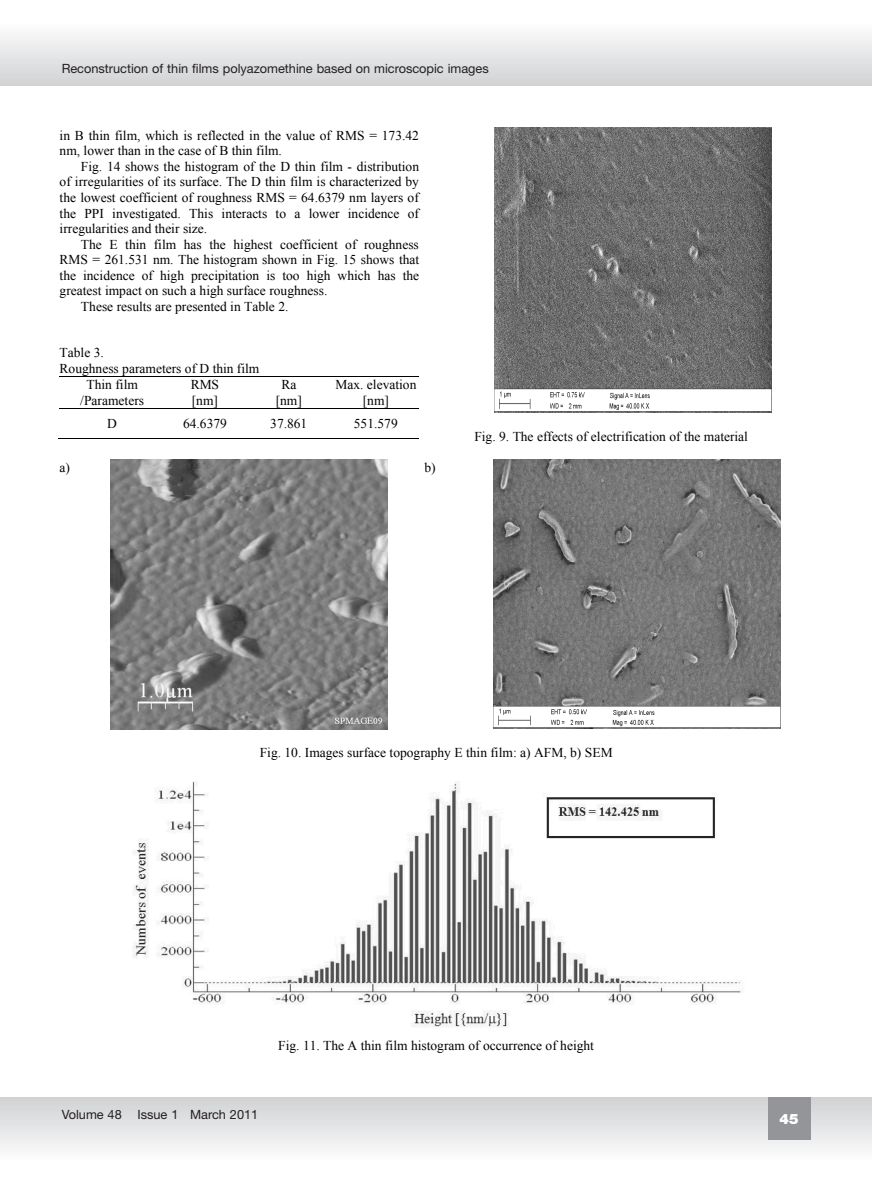
<style>
.page{position:relative;width:872px;height:1191px;background:#fff}
.page>*{position:absolute;margin:0;border:0;box-sizing:border-box;transform-origin:0 0}
.t1{font:900 14.25px "Helvetica Neue LT Pro";color:#fff}
.t2{font:13.5px/15.5px "Times New Roman";color:#000}
.t3{font:12.75px "Helvetica Neue LT Pro";color:#231f20}
</style>
<div class="page">
<svg style="left:0;top:35px;width:872px;height:50px"></svg>
<svg style="left:0;top:1097px;width:872px;height:52px"></svg>
<div style="left:767px;top:1097px;width:43px;height:43px;background:#939598"></div>
<hr style="left:60px;top:376px;width:359px;height:1px;background:#000">
<hr style="left:60px;top:408px;width:359px;height:1px;background:#000">
<hr style="left:59px;top:437px;width:106px;height:1px;background:#000">
<hr style="left:164px;top:437px;width:81px;height:1px;background:#000">
<hr style="left:244px;top:437px;width:89px;height:1px;background:#000">
<hr style="left:332px;top:437px;width:87px;height:1px;background:#000">
<img style="left:494px;top:128px;width:277px;height:285px">
<img style="left:110px;top:459px;width:277px;height:270px">
<img style="left:493px;top:459px;width:287px;height:269px">
<img style="left:133px;top:781px;width:610px;height:246px">
<p class="t3" style="left:62px;top:60px;width:428px">Reconstruction of thin films polyazomethine based on microscopic images</p>
<p class="t2" style="left:60px;top:127px;width:361px">in B thin film, which is reflected in the value of RMS = 173.42 nm, lower than in the case of B thin film.</p>
<p class="t2" style="left:60px;top:158px;width:361px;text-align:justify;text-indent:21px">Fig. 14 shows the histogram of the D thin film - distribution of irregularities of its surface. The D thin film is characterized by the lowest coefficient of roughness RMS = 64.6379 nm layers of the PPI investigated. This interacts to a lower incidence of irregularities and their size.</p>
<p class="t2" style="left:81px;top:236px;width:339px">The E thin film has the highest coefficient of roughness</p>
<p class="t2" style="left:60px;top:252px;width:361px">RMS = 261.531 nm. The histogram shown in Fig. 15 shows that</p>
<p class="t2" style="left:60px;top:267px;width:361px">the incidence of high precipitation is too high which has the</p>
<p class="t2" style="left:60px;top:283px;width:269px">greatest impact on such a high surface roughness.</p>
<p class="t2" style="left:81px;top:298px;width:209px">These results are presented in Table 2.</p>
<p class="t2" style="left:60px;top:345px;width:46px">Table 3.</p>
<p class="t2" style="left:60px;top:360px;width:201px">Roughness parameters of D thin film</p>
<p class="t2" style="left:86px;top:377px;width:53px">Thin film</p>
<p class="t2" style="left:80px;top:392px;width:65px">/Parameters</p>
<p class="t2" style="left:191px;top:377px;width:30px">RMS [nm]</p>
<p class="t2" style="left:276px;top:377px;width:28px;text-align:center">Ra [nm]</p>
<p class="t2" style="left:335px;top:377px;width:83px;text-align:center">Max. elevation [nm]</p>
<p class="t2" style="left:107px;top:415px;width:11px">D</p>
<p class="t2" style="left:183px;top:415px;width:45px">64.6379</p>
<p class="t2" style="left:270px;top:415px;width:39px">37.861</p>
<p class="t2" style="left:354px;top:415px;width:45px">551.579</p>
<p class="t2" style="left:60px;top:459px;width:12px">a)</p>
<p class="t2" style="left:424px;top:459px;width:13px">b)</p>
<p class="t2" style="left:474px;top:428px;width:275px">Fig. 9. The effects of electrification of the material</p>
<p class="t2" style="left:260px;top:744px;width:354px">Fig. 10. Images surface topography E thin film: a) AFM, b) SEM</p>
<p class="t2" style="left:278px;top:1037px;width:317px">Fig. 11. The A thin film histogram of occurrence of height</p>
<p class="t3" style="left:62px;top:1106px;width:198px">Volume 48 Issue 1 March 2011</p>
<p class="t1" style="left:779px;top:1110px;width:21px">45</p>
</div>
